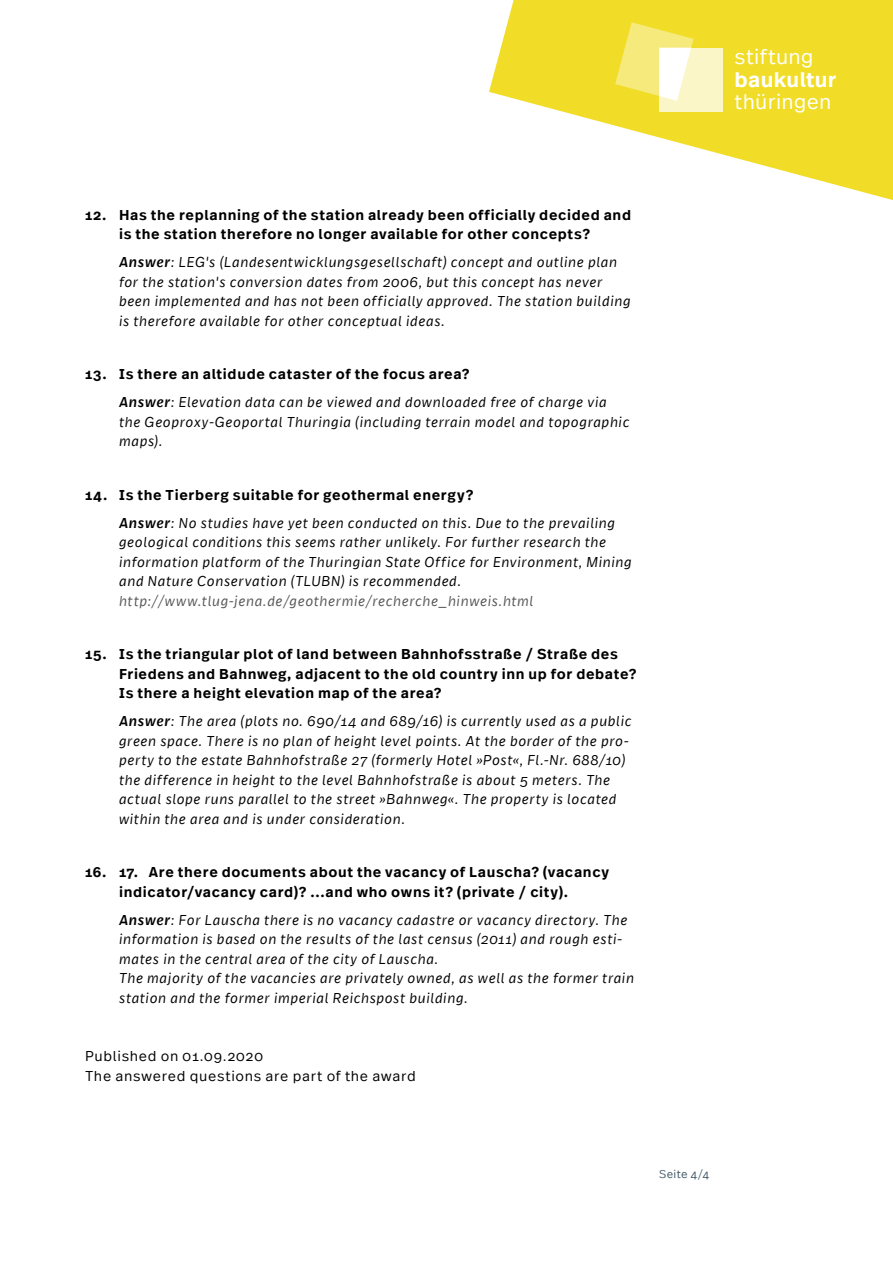
<style>
.page{position:relative;width:893px;height:1263px;background:#fff}
.page>*{position:absolute;margin:0;border:0;box-sizing:border-box;transform-origin:0 0}
.t1{font:300 21px "Real Text Pro";letter-spacing:.015em;color:#fff}
.t2{font:600 21px "Real Text Pro";letter-spacing:.015em;color:#fff}
.t3{font:italic 300 14.25px/19.5px "Real Text Pro";letter-spacing:.045em;color:#000}
.t4{font:600 14.25px/19.5px "Real Text Pro";letter-spacing:.045em;color:#000;text-align:center}
.t5{font:300 14.25px/19.5px "Real Text Pro";letter-spacing:.045em;color:#000}
.t6{font:italic 300 14.25px "Real Text Pro";letter-spacing:.045em;color:#565655}
.t7{font:300 11.25px "Real Text Pro";letter-spacing:.03em;color:#3f5765}
.s1{font-weight:500}
.s2{font-weight:600;font-style:normal}
</style>
<div class="page">
<svg style="left:489px;top:0;width:404px;height:200px;fill:#f1dd27"></svg>
<div style="left:659px;top:48px;width:64px;height:64px;background:#fbf6c8"></div>
<svg style="left:615px;top:22px;width:78px;height:79px;background:#f7ec88"></svg>
<h1 class="t1" style="left:735px;top:43px;width:80px">stiftung</h1>
<h1 class="t2" style="left:735px;top:65px;width:103px">baukultur</h1>
<h1 class="t1" style="left:735px;top:88px;width:98px">thüringen</h1>
<p class="t4" style="left:85px;top:205px;width:547px">12. Has the replanning of the station already been officially decided and is the station therefore no longer available for other concepts?</p>
<p class="t3" style="left:119px;top:252px;width:513px"><span class="s1">Answer</span>: LEG's (Landesentwicklungsgesellschaft) concept and outline plan for the station's conversion dates from 2006, but this concept has never been implemented and has not been officially approved. The station building is therefore available for other conceptual ideas.</p>
<p class="t3" style="left:119px;top:360px;width:489px;line-height:28px;text-indent:-34px"><span class="s2">13. Is there an altidude cataster of the focus area?<br></span><span class="s1">Answer</span>: Elevation data can be viewed and downloaded free of charge via</p>
<p class="t3" style="left:119px;top:411px;width:512px">the Geoproxy-Geoportal Thuringia (including terrain model and topographic maps).</p>
<p class="t3" style="left:119px;top:480px;width:498px;line-height:28px;text-indent:-34px"><span class="s2">14. Is the Tierberg suitable for geothermal energy?<br></span><span class="s1">Answer</span>: No studies have yet been conducted on this. Due to the prevailing</p>
<p class="t3" style="left:119px;top:532px;width:514px">geological conditions this seems rather unlikely. For further research the information platform of the Thuringian State Office for Environment, Mining and Nature Conservation (TLUBN) is recommended.</p>
<p class="t6" style="left:119px;top:591px;width:416px">http://www.tlug-jena.de/geothermie/recherche_hinweis.html</p>
<p class="t4" style="left:119px;top:644px;width:519px;text-align:left;text-indent:-34px">15. Is the triangular plot of land between Bahnhofsstraße / Straße des<br>Friedens and Bahnweg, adjacent to the old country inn up for debate?<br>Is there a height elevation map of the area?</p>
<p class="t3" style="left:119px;top:711px;width:514px"><span class="s1">Answer</span>: The area (plots no. 690/14 and 689/16) is currently used as a public green space. There is no plan of height level points. At the border of the pro&shy;perty to the estate Bahnhofstraße 27 (formerly Hotel »Post«, Fl.-Nr. 688/10) the difference in height to the level Bahnhofstraße is about 5 meters. The actual slope runs parallel to the street »Bahnweg«. The property is located within the area and is under consideration.</p>
<p class="t4" style="left:85px;top:862px;width:525px">16. 17. Are there documents about the vacancy of Lauscha? (vacancy indicator/vacancy card)? ...and who owns it? (private / city).</p>
<p class="t3" style="left:119px;top:909px;width:516px"><span class="s1">Answer</span>: For Lauscha there is no vacancy cadastre or vacancy directory. The information is based on the results of the last census (2011) and rough esti&shy;mates in the central area of the city of Lauscha.<br>The majority of the vacancies are privately owned, as well as the former train station and the former imperial Reichspost building.</p>
<p class="t5" style="left:85px;top:1046px;width:332px">Published on 01.09.2020<br>The answered questions are part of the award</p>
<p class="t7" style="left:659px;top:1167px;width:52px">Seite 4/4</p>
</div>
